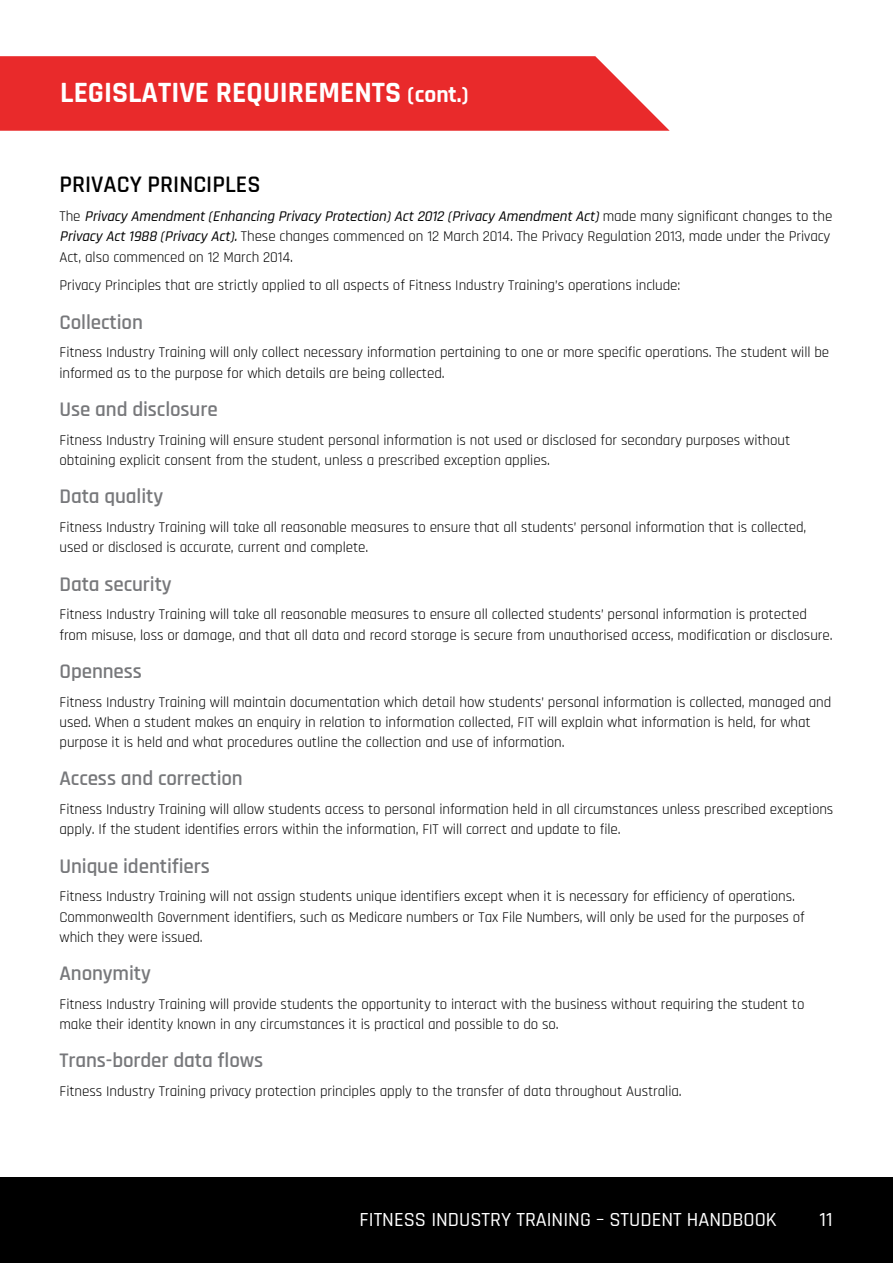
<style>
.page{position:relative;width:893px;height:1263px;background:#fff}
.page>*{position:absolute;margin:0;border:0;box-sizing:border-box;transform-origin:0 0}
.t1{font:700 29.85px "Rajdhani";color:#fff}
.t2{font:600 24px "Rajdhani";color:#000}
.t3{font:600 21px "Rajdhani";letter-spacing:-.005em;color:#77787b}
.t4{font:500 20.25px "Rajdhani";color:#fff}
.t5{font:15px/20.2px "Rajdhani";letter-spacing:-.005em;color:#000}
.s1{font-size:23.4px}
.s2{font-weight:500;font-style:italic}
</style>
<div class="page">
<div style="left:0;top:1178px;width:893px;height:85px;background:#000"></div>
<svg style="left:0;top:56px;width:670px;height:75px;background:#ea3637"></svg>
<h1 class="t1" style="left:60px;top:74px;width:410px">LEGISLATIVE REQUIREMENTS <span class="s1">(cont.)</span></h1>
<h2 class="t2" style="left:60px;top:170px;width:202px">PRIVACY PRINCIPLES</h2>
<p class="t5" style="left:60px;top:207px;width:774px">T h e <span class="s2">Privacy Amendment(Enhancing Privacy Protection)Act2012 (Privacy AmendmentAct)</span>m a d e m a n y s i g n i f i c a n t c h a n g e s t o t h e<br><span class="s2">Privacy Act1988 (Privacy Act).</span>These changes commenced on 12 March 2014. The Privacy Regulation 2013, made under the Privacy<br>Act, also commenced on 12 March 2014.</p>
<p class="t5" style="left:60px;top:276px;width:622px">Privacy Principles that are strictly applied to all aspects of Fitness Industry Training’s operations include:</p>
<h3 class="t3" style="left:60px;top:309px;width:85px">Collection</h3>
<p class="t5" style="left:60px;top:343px;width:771px">Fitness Industry Training will only collect necessary information pertaining to one or more specific operations. The student will be informed as to the purpose for which details are being collected.</p>
<h3 class="t3" style="left:60px;top:397px;width:160px">Use and disclosure</h3>
<p class="t5" style="left:60px;top:430px;width:732px">Fitness Industry Training will ensure student personal information is not used or disclosed for secondary purposes without obtaining explicit consent from the student, unless a prescribed exception applies.</p>
<h3 class="t3" style="left:60px;top:484px;width:105px">Data quality</h3>
<p class="t5" style="left:60px;top:518px;width:748px">Fitness Industry Training will take all reasonable measures to ensure that all students’ personal information that is collected, used or disclosed is accurate, current and complete.</p>
<h3 class="t3" style="left:60px;top:571px;width:114px">Data security</h3>
<p class="t5" style="left:60px;top:605px;width:775px">Fitness Industry Training will take all reasonable measures to ensure all collected students’ personal information is protected from misuse, loss or damage, and that all data and record storage is secure from unauthorised access, modification or disclosure.</p>
<h3 class="t3" style="left:60px;top:659px;width:84px">Openness</h3>
<p class="t5" style="left:60px;top:692px;width:773px">Fitness Industry Training will maintain documentation which detail how students’ personal information is collected, managed and used. When a student makes an enquiry in relation to information collected, FIT will explain what information is held, for what purpose it is held and what procedures outline the collection and use of information.</p>
<h3 class="t3" style="left:60px;top:766px;width:185px">Access and correction</h3>
<p class="t5" style="left:60px;top:800px;width:775px">Fitness Industry Training will allow students access to personal information held in all circumstances unless prescribed exceptions apply. If the student identifies errors within the information, FIT will correct and update to file.</p>
<h3 class="t3" style="left:60px;top:853px;width:152px">Unique identifiers</h3>
<p class="t5" style="left:60px;top:887px;width:747px">Fitness Industry Training will not assign students unique identifiers except when it is necessary for efficiency of operations.<br>Commonwealth Government identifiers, such as Medicare numbers or Tax File Numbers, will only be used for the purposes of which they were issued.</p>
<h3 class="t3" style="left:60px;top:961px;width:93px">Anonymity</h3>
<p class="t5" style="left:60px;top:994px;width:746px">Fitness Industry Training will provide students the opportunity to interact with the business without requiring the student to make their identity known in any circumstances it is practical and possible to do so.</p>
<h3 class="t3" style="left:60px;top:1048px;width:205px">Trans-border data flows</h3>
<p class="t5" style="left:60px;top:1082px;width:624px">Fitness Industry Training privacy protection principles apply to the transfer of data throughout Australia.</p>
<h3 class="t4" style="left:360px;top:1208px;width:419px">FITNESS INDUSTRY TRAINING – STUDENT HANDBOOK</h3>
<h3 class="t4" style="left:820px;top:1208px;width:15px">11</h3>
</div>
